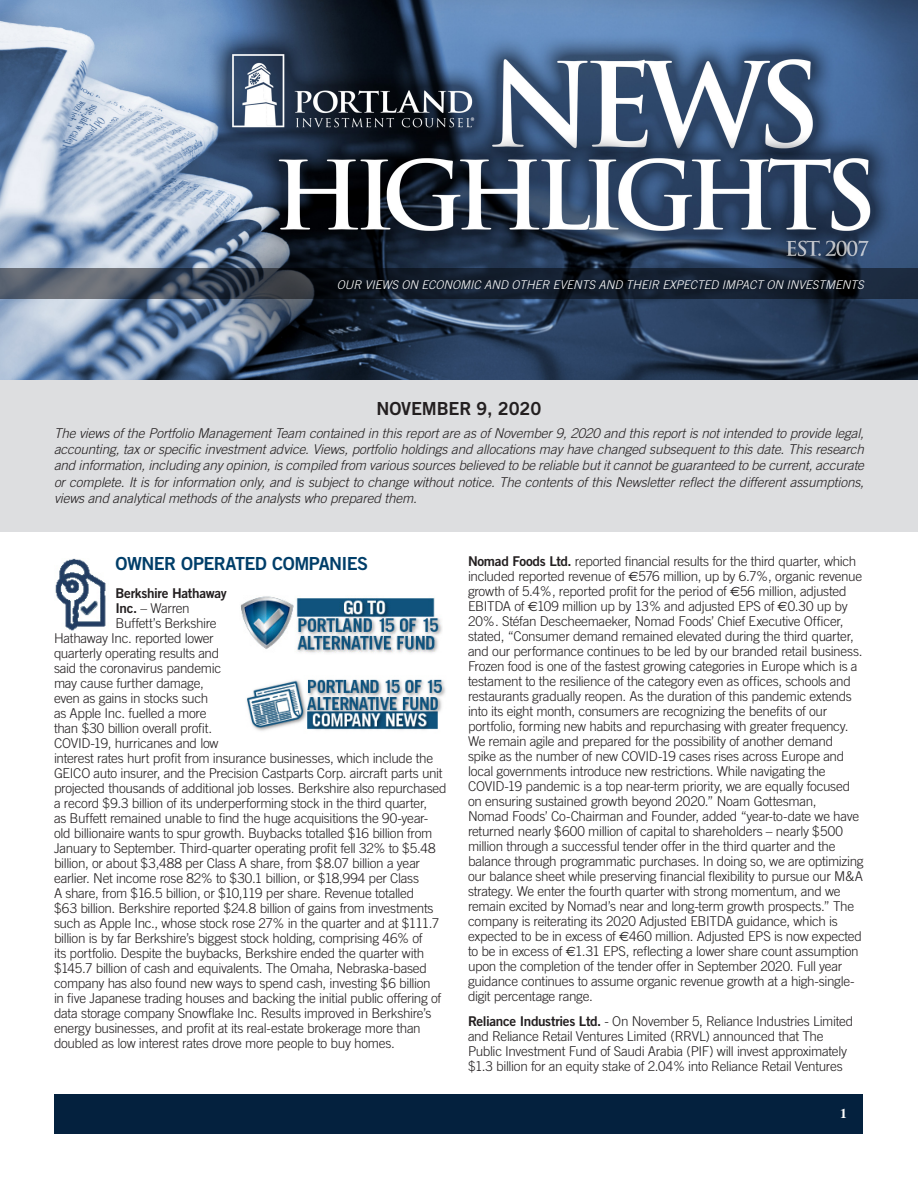
<style>
.page{position:relative;width:918px;height:1188px;background:#fff}
.page>*{position:absolute;margin:0;border:0;box-sizing:border-box;transform-origin:0 0}
.Article_-_Body{font:18px "Trade Gothic Bold Two";letter-spacing:-.035em;color:#003e69}
.t1{font:18px "Trade Gothic Bold Two";letter-spacing:-.01em;color:#231f20}
.Article_-_Body-2{font:300 13.5px/15px "Trade Gothic";letter-spacing:-.025em;color:#231f20}
.t2{font:italic 300 13.5px/16.2px "Trade Gothic";letter-spacing:-.01em;color:#231f20;text-align:justify}
.Article_-_Body-3{font:13.5px "Trade Gothic Bold Two";letter-spacing:-.025em;color:#231f20}
.t3{font:700 13.5px "Times";color:#fff}
.t4{font:italic 300 12px "Trade Gothic";color:#fff}
.s1{font-family:"Trade Gothic Bold Two";font-weight:400}
.s2{font-family:"Euro Sans";font-weight:400}
</style>
<div class="page">
<div style="left:55px;top:1094px;width:808px;height:39px;background:#04213e"></div>
<img style="left:0;top:0;width:918px;height:380px">
<svg style="left:0;top:268px;width:918px;height:31px;background:#232c39"></svg>
<img style="left:55px;top:558px;width:51px;height:73px">
<div style="left:0;top:380px;width:918px;height:151px;background:#dddee0"></div>
<img style="left:247px;top:679px;width:199px;height:52px">
<img style="left:240px;top:596px;width:202px;height:57px">
<p class="t4" style="left:337px;top:277px;width:529px">OUR VIEWS ON ECONOMIC AND OTHER EVENTS AND THEIR EXPECTED IMPACT ON INVESTMENTS</p>
<p class="t1" style="left:377px;top:397px;width:166px">NOVEMBER 9, 2020</p>
<p class="t2" style="left:54px;top:425px;width:812px">The views of the Portfolio Management Team contained in this report are as of November 9, 2020 and this report is not intended to provide legal, accounting, tax or specific investment advice. Views, portfolio holdings and allocations may have changed subsequent to this date. This research and information, including any opinion, is compiled from various sources believed to be reliable but it cannot be guaranteed to be current, accurate or complete. It is for information only, and is subject to change without notice. The contents of this Newsletter reflect the different assumptions, views and analytical methods of the analysts who prepared them.</p>
<p class="Article_-_Body" style="left:116px;top:552px;width:254px">OWNER OPERATED COMPANIES</p>
<p class="Article_-_Body-3" style="left:116px;top:585px;width:113px">Berkshire Hathaway</p>
<p class="Article_-_Body-2" style="left:116px;top:601px;width:76px"><span class="s1">Inc.</span> – Warren</p>
<p class="Article_-_Body-2" style="left:116px;top:616px;width:102px">Buffett’s Berkshire</p>
<p class="Article_-_Body-2" style="left:54px;top:631px;width:161px">Hathaway Inc. reported lower</p>
<p class="Article_-_Body-2" style="left:54px;top:646px;width:167px">quarterly operating results and</p>
<p class="Article_-_Body-2" style="left:54px;top:661px;width:169px">said the coronavirus pandemic</p>
<p class="Article_-_Body-2" style="left:54px;top:676px;width:151px">may cause further damage,</p>
<p class="Article_-_Body-2" style="left:54px;top:691px;width:156px">even as gains in stocks such</p>
<p class="Article_-_Body-2" style="left:54px;top:706px;width:154px">as Apple Inc. fuelled a more</p>
<p class="Article_-_Body-2" style="left:54px;top:721px;width:160px">than $30 billion overall profit.</p>
<p class="Article_-_Body-2" style="left:54px;top:736px;width:166px">COVID-19, hurricanes and low</p>
<p class="Article_-_Body-2" style="left:54px;top:751px;width:381px">interest rates hurt profit from insurance businesses, which include the</p>
<p class="Article_-_Body-2" style="left:54px;top:766px;width:390px">GEICO auto insurer, and the Precision Castparts Corp. aircraft parts unit</p>
<p class="Article_-_Body-2" style="left:54px;top:781px;width:394px">projected thousands of additional job losses. Berkshire also repurchased</p>
<p class="Article_-_Body-2" style="left:54px;top:796px;width:375px">a record $9.3 billion of its underperforming stock in the third quarter,</p>
<p class="Article_-_Body-2" style="left:54px;top:811px;width:376px">as Buffett remained unable to find the huge acquisitions the 90-year-</p>
<p class="Article_-_Body-2" style="left:54px;top:826px;width:380px">old billionaire wants to spur growth. Buybacks totalled $16 billion from</p>
<p class="Article_-_Body-2" style="left:54px;top:841px;width:383px">January to September. Third-quarter operating profit fell 32% to $5.48</p>
<p class="Article_-_Body-2" style="left:54px;top:856px;width:368px">billion, or about $3,488 per Class A share, from $8.07 billion a year</p>
<p class="Article_-_Body-2" style="left:54px;top:871px;width:367px">earlier. Net income rose 82% to $30.1 billion, or $18,994 per Class</p>
<p class="Article_-_Body-2" style="left:54px;top:886px;width:362px">A share, from $16.5 billion, or $10,119 per share. Revenue totalled</p>
<p class="Article_-_Body-2" style="left:54px;top:901px;width:381px">$63 billion. Berkshire reported $24.8 billion of gains from investments</p>
<p class="Article_-_Body-2" style="left:54px;top:916px;width:387px">such as Apple Inc., whose stock rose 27% in the quarter and at $111.7</p>
<p class="Article_-_Body-2" style="left:54px;top:931px;width:370px">billion is by far Berkshire’s biggest stock holding, comprising 46% of</p>
<p class="Article_-_Body-2" style="left:54px;top:946px;width:372px">its portfolio. Despite the buybacks, Berkshire ended the quarter with</p>
<p class="Article_-_Body-2" style="left:54px;top:961px;width:375px">$145.7 billion of cash and equivalents. The Omaha, Nebraska-based</p>
<p class="Article_-_Body-2" style="left:54px;top:976px;width:378px">company has also found new ways to spend cash, investing $6 billion</p>
<p class="Article_-_Body-2" style="left:54px;top:991px;width:389px">in five Japanese trading houses and backing the initial public offering of</p>
<p class="Article_-_Body-2" style="left:54px;top:1006px;width:379px">data storage company Snowflake Inc. Results improved in Berkshire’s</p>
<p class="Article_-_Body-2" style="left:54px;top:1021px;width:368px">energy businesses, and profit at its real-estate brokerage more than</p>
<p class="Article_-_Body-2" style="left:54px;top:1036px;width:343px">doubled as low interest rates drove more people to buy homes.</p>
<p class="Article_-_Body-2" style="left:468px;top:554px;width:397px"><span class="s1">Nomad Foods Ltd.</span> reported financial results for the third quarter, which included reported revenue of <span class="s2">€</span>576 million, up by 6.7%, organic revenue growth of 5.4%, reported profit for the period of <span class="s2">€</span>56 million, adjusted EBITDA of <span class="s2">€</span>109 million up by 13% and adjusted EPS of <span class="s2">€</span>0.30 up by 20%. Stéfan Descheemaeker, Nomad Foods’ Chief Executive Officer, stated, “Consumer demand remained elevated during the third quarter, and our performance continues to be led by our branded retail business.<br>Frozen food is one of the fastest growing categories in Europe which is a testament to the resilience of the category even as offices, schools and restaurants gradually reopen. As the duration of this pandemic extends into its eight month, consumers are recognizing the benefits of our portfolio, forming new habits and repurchasing with greater frequency.<br>We remain agile and prepared for the possibility of another demand spike as the number of new COVID-19 cases rises across Europe and local governments introduce new restrictions. While navigating the COVID-19 pandemic is a top near-term priority, we are equally focused on ensuring sustained growth beyond 2020.” Noam Gottesman,<br>Nomad Foods’ Co-Chairman and Founder, added “year-to-date we have returned nearly $600 million of capital to shareholders – nearly $500 million through a successful tender offer in the third quarter and the balance through programmatic purchases. In doing so, we are optimizing our balance sheet while preserving financial flexibility to pursue our M&amp;A strategy. We enter the fourth quarter with strong momentum, and we remain excited by Nomad’s near and long-term growth prospects.” The company is reiterating its 2020 Adjusted EBITDA guidance, which is expected to be in excess of <span class="s2">€</span>460 million. Adjusted EPS is now expected to be in excess of <span class="s2">€</span>1.31 EPS, reflecting a lower share count assumption upon the completion of the tender offer in September 2020. Full year guidance continues to assume organic revenue growth at a high-single&shy;digit percentage range.</p>
<p class="Article_-_Body-2" style="left:468px;top:1013px;width:387px"><span class="s1">Reliance Industries Ltd.</span> - On November 5, Reliance Industries Limited and Reliance Retail Ventures Limited (RRVL) announced that The Public Investment Fund of Saudi Arabia (PIF) will invest approximately $1.3 billion for an equity stake of 2.04% into Reliance Retail Ventures</p>
<p class="t3" style="left:840px;top:1100px;width:8px">1</p>
</div>
